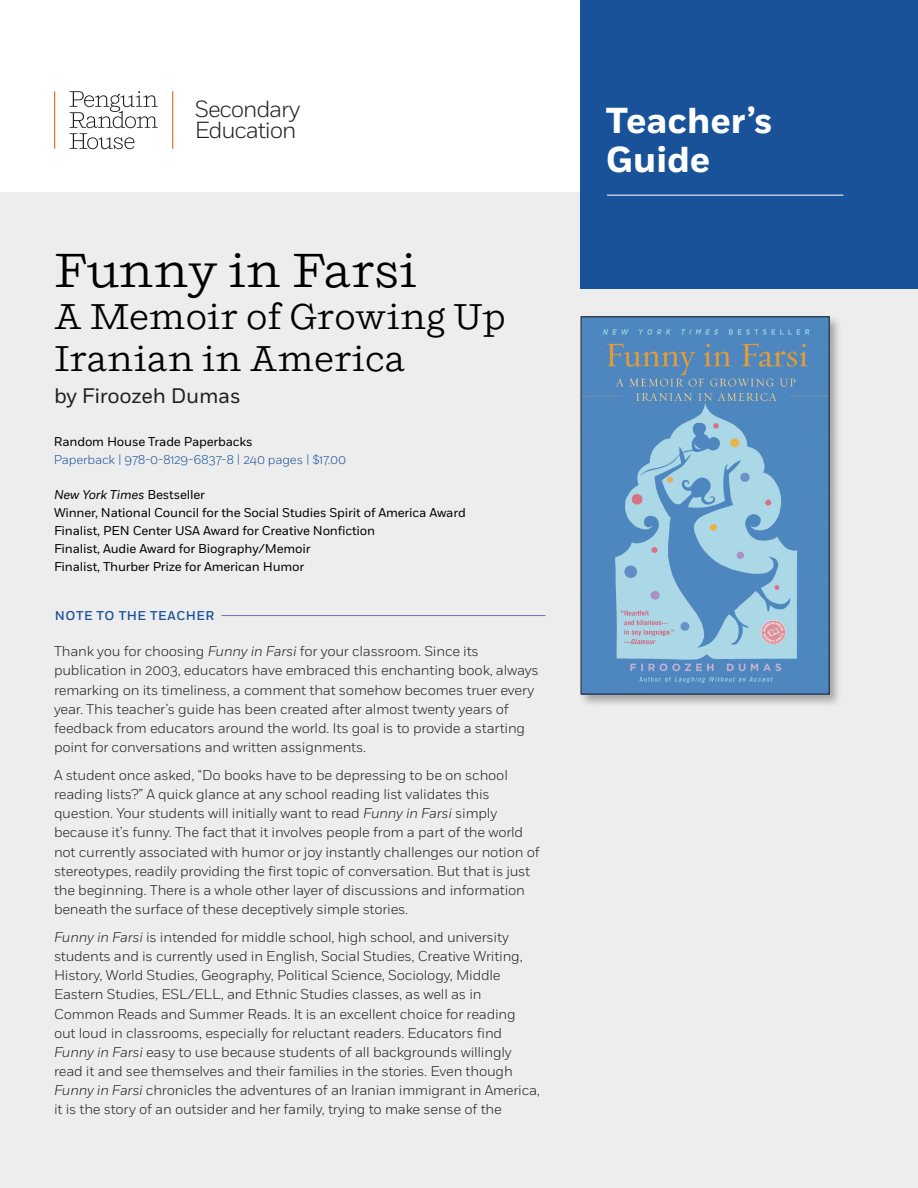
<style>
.page{position:relative;width:918px;height:1188px;background:#fff}
.page>*{position:absolute;margin:0;border:0;box-sizing:border-box;transform-origin:0 0}
.t1{font:48px "Shift";color:#000}
.t2{font:36px/42px "Shift";color:#000}
.t3{font:700 36px/39px "Fort";color:#fff}
.t4{font:300 23.25px/20.7px "Fort";letter-spacing:-.05em;color:#231f20}
.t5{font:21px "Fort";letter-spacing:-.015em;color:#231f20}
.t6{font:300 14.25px/19px "Fort";letter-spacing:-.015em;color:#231f20}
.t7{font:12.75px/18px "Fort";letter-spacing:-.015em;color:#000}
.t8{font:300 12.75px "Fort";letter-spacing:-.015em;color:#195298}
.t9{font:500 12.75px "Fort";letter-spacing:.04em;color:#195298}
.s1{font-style:italic}
</style>
<div class="page">
<div style="left:0;top:192px;width:918px;height:996px;background:#ededed"></div>
<div style="left:580px;top:0;width:338px;height:288px;background:#195298"></div>
<hr style="left:607px;top:195px;width:236px;height:1px;background:#fff">
<hr style="left:221px;top:615px;width:324px;height:1px;background:#6375af">
<svg style="left:70px;top:91px;width:88px;height:58px"></svg>
<svg style="left:54px;top:91px;width:1px;height:58px"></svg>
<svg style="left:172px;top:91px;width:1px;height:58px"></svg>
<div style="left:578px;top:314px;width:265px;height:393px;background:#231f20;opacity:.35"></div>
<img style="left:583px;top:318px;width:245px;height:374px">
<div style="left:581px;top:316px;width:249px;height:378px;border:1px solid #231f20"></div>
<h3 class="t4" style="left:195px;top:99px;width:107px">Secondary<br>Education</h3>
<h1 class="t1" style="left:54px;top:242px;width:365px">Funny in Farsi</h1>
<h2 class="t2" style="left:54px;top:296px;width:453px">A Memoir of Growing Up<br>Iranian in America</h2>
<h3 class="t5" style="left:54px;top:383px;width:188px">by Firoozeh Dumas</h3>
<p class="t7" style="left:54px;top:432px;width:200px">Random House Trade Paperbacks</p>
<p class="t8" style="left:54px;top:452px;width:294px">Paperback | 978-0-8129-6837-8 | 240 pages | $17.00</p>
<p class="t7" style="left:54px;top:485px;width:413px"><span class="s1">New York Times</span> Bestseller<br>Winner, National Council for the Social Studies Spirit of America Award Finalist, PEN Center USA Award for Creative Nonfiction<br>Finalist, Audie Award for Biography/Memoir<br>Finalist, Thurber Prize for American Humor</p>
<p class="t9" style="left:55px;top:608px;width:161px">NOTE TO THE TEACHER</p>
<p class="t6" style="left:54px;top:642px;width:486px">Thank you for choosing <span class="s1">Funny in Farsi</span> for your classroom. Since its publication in 2003, educators have embraced this enchanting book, always remarking on its timeliness, a comment that somehow becomes truer every year. This teacher’s guide has been created after almost twenty years of feedback from educators around the world. Its goal is to provide a starting point for conversations and written assignments.</p>
<p class="t6" style="left:54px;top:766px;width:487px">A student once asked, “Do books have to be depressing to be on school reading lists?” A quick glance at any school reading list validates this question. Your students will initially want to read <span class="s1">Funny in Farsi</span> simply because it’s funny. The fact that it involves people from a part of the world not currently associated with humor or joy instantly challenges our notion of stereotypes, readily providing the first topic of conversation. But that is just the beginning. There is a whole other layer of discussions and information beneath the surface of these deceptively simple stories.</p>
<p class="t6" style="left:54px;top:928px;width:488px"><span class="s1">Funny in Farsi</span> is intended for middle school, high school, and university students and is currently used in English, Social Studies, Creative Writing, History, World Studies, Geography, Political Science, Sociology, Middle Eastern Studies, ESL/ELL, and Ethnic Studies classes, as well as in Common Reads and Summer Reads. It is an excellent choice for reading out loud in classrooms, especially for reluctant readers. Educators find <span class="s1">Funny in Farsi</span> easy to use because students of all backgrounds willingly read it and see themselves and their families in the stories. Even though <span class="s1">Funny in Farsi</span> chronicles the adventures of an Iranian immigrant in America, it is the story of an outsider and her family, trying to make sense of the</p>
<h2 class="t3" style="left:606px;top:102px;width:168px">Teacher’s<br>Guide</h2>
</div>
